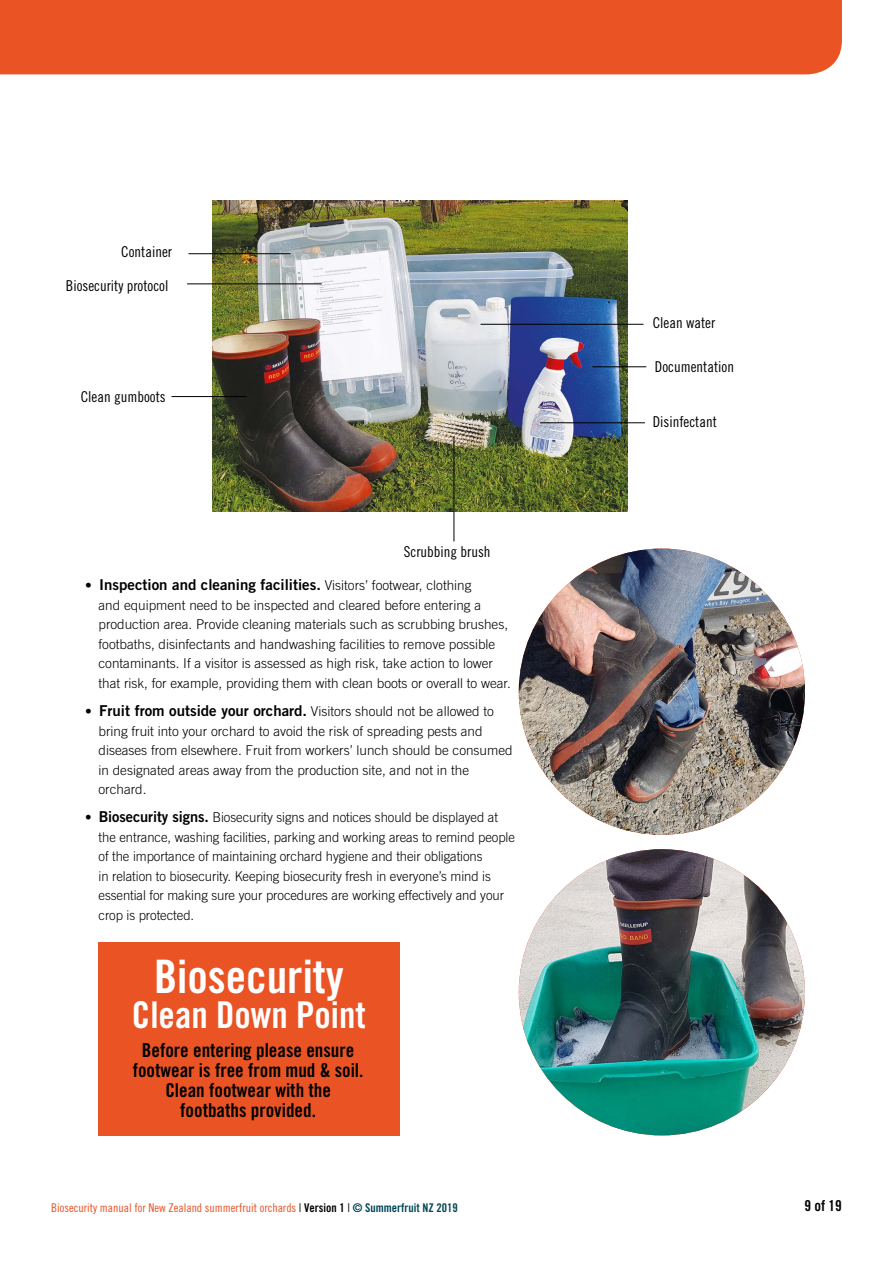
<style>
.page{position:relative;width:893px;height:1263px;background:#fff}
.page>*{position:absolute;margin:0;border:0;box-sizing:border-box;transform-origin:0 0}
.t1{font:46.2px "Trade Gothic Bold Cond Twenty";color:#fff}
.t2{font:36.9px "Trade Gothic Bold Cond Twenty";color:#fff}
.t3{font:19.2px/20px "Trade Gothic Bold Cond Twenty";color:#000;text-align:center}
.t4{font:15px "Trade Gothic Cond Eighteen";color:#000}
.t5{font:15px "Trade Gothic Bold Two";color:#000}
.t6{font:15px "Trade Gothic Bold Cond Twenty";color:#000}
.t7{font:300 13.5px/19.5px "Trade Gothic";color:#000}
.t8{font:12px "Trade Gothic Cond Eighteen";color:#e95123}
.s1{font-family:"Trade Gothic";font-weight:300;font-size:13.5px}
.s2{font-family:"Trade Gothic Bold Two";font-weight:400;font-size:15px}
.s3{color:#000}
.s4{font-family:"Trade Gothic Bold Cond Twenty";color:#000}
.s5{font-family:"Trade Gothic Bold Cond Twenty";color:#004656}
</style>
<div class="page">
<div style="left:0;top:0;width:842px;height:74px;background:#ea5425"></div>
<div style="left:98px;top:942px;width:302px;height:193px;background:#ea5425"></div>
<img style="left:519px;top:549px;width:286px;height:286px;border-radius:143px">
<img style="left:519px;top:849px;width:286px;height:286px;border-radius:143px">
<img style="left:213px;top:201px;width:414px;height:310px">
<hr style="left:189px;top:253px;width:102px;height:1px;background:#000">
<hr style="left:480px;top:324px;width:163px;height:1px;background:#000">
<hr style="left:592px;top:366px;width:54px;height:1px;background:#000">
<hr style="left:540px;top:422px;width:105px;height:1px;background:#000">
<hr style="left:454px;top:437px;width:1px;height:104px;background:#000">
<hr style="left:187px;top:283px;width:135px;height:1px;background:#000">
<hr style="left:171px;top:396px;width:76px;height:1px;background:#000">
<p class="t4" style="left:121px;top:242px;width:52px">Container</p>
<p class="t4" style="left:66px;top:277px;width:104px">Biosecurity protocol</p>
<p class="t4" style="left:81px;top:387px;width:86px">Clean gumboots</p>
<p class="t4" style="left:404px;top:542px;width:88px">Scrubbing brush</p>
<p class="t5" style="left:85px;top:576px;width:388px"><span class="s1">•</span> Inspection and cleaning facilities. <span class="s1">Visitors’ footwear, clothing</span></p>
<p class="t7" style="left:99px;top:595px;width:414px">and equipment need to be inspected and cleared before entering a production area. Provide cleaning materials such as scrubbing brushes, footbaths, disinfectants and handwashing facilities to remove possible contaminants. If a visitor is assessed as high risk, take action to lower that risk, for example, providing them with clean boots or overall to wear.</p>
<p class="t7" style="left:99px;top:701px;width:416px;text-indent:-13px">• <span class="s2">Fruit from outside your orchard.</span> Visitors should not be allowed to bring fruit into your orchard to avoid the risk of spreading pests and diseases from elsewhere. Fruit from workers’ lunch should be consumed in designated areas away from the production site, and not in the orchard.</p>
<p class="t7" style="left:99px;top:807px;width:418px;text-indent:-13px">• <span class="s2">Biosecurity signs.</span> Biosecurity signs and notices should be displayed at the entrance, washing facilities, parking and working areas to remind people of the importance of maintaining orchard hygiene and their obligations<br>in relation to biosecurity. Keeping biosecurity fresh in everyone’s mind is essential for making sure your procedures are working effectively and your crop is protected.</p>
<h1 class="t1" style="left:154px;top:949px;width:191px">Biosecurity</h1>
<h2 class="t2" style="left:132px;top:992px;width:235px">Clean Down Point</h2>
<h3 class="t3" style="left:133px;top:1040px;width:232px">Before entering please ensure footwear is free from mud &amp; soil.<br>Clean footwear with the footbaths provided.</h3>
<p class="t4" style="left:653px;top:314px;width:64px">Clean water</p>
<p class="t4" style="left:655px;top:358px;width:81px">Documentation</p>
<p class="t4" style="left:653px;top:413px;width:66px">Disinfectant</p>
<p class="t8" style="left:51px;top:1200px;width:408px">Biosecurity manual for New Zealand summerfruit orchards <span class="s3">|</span> <span class="s4">Version 1</span> <span class="s3">|</span> <span class="s5">© Summerfruit NZ 2019</span></p>
<p class="t6" style="left:804px;top:1197px;width:39px">9 of 19</p>
</div>
